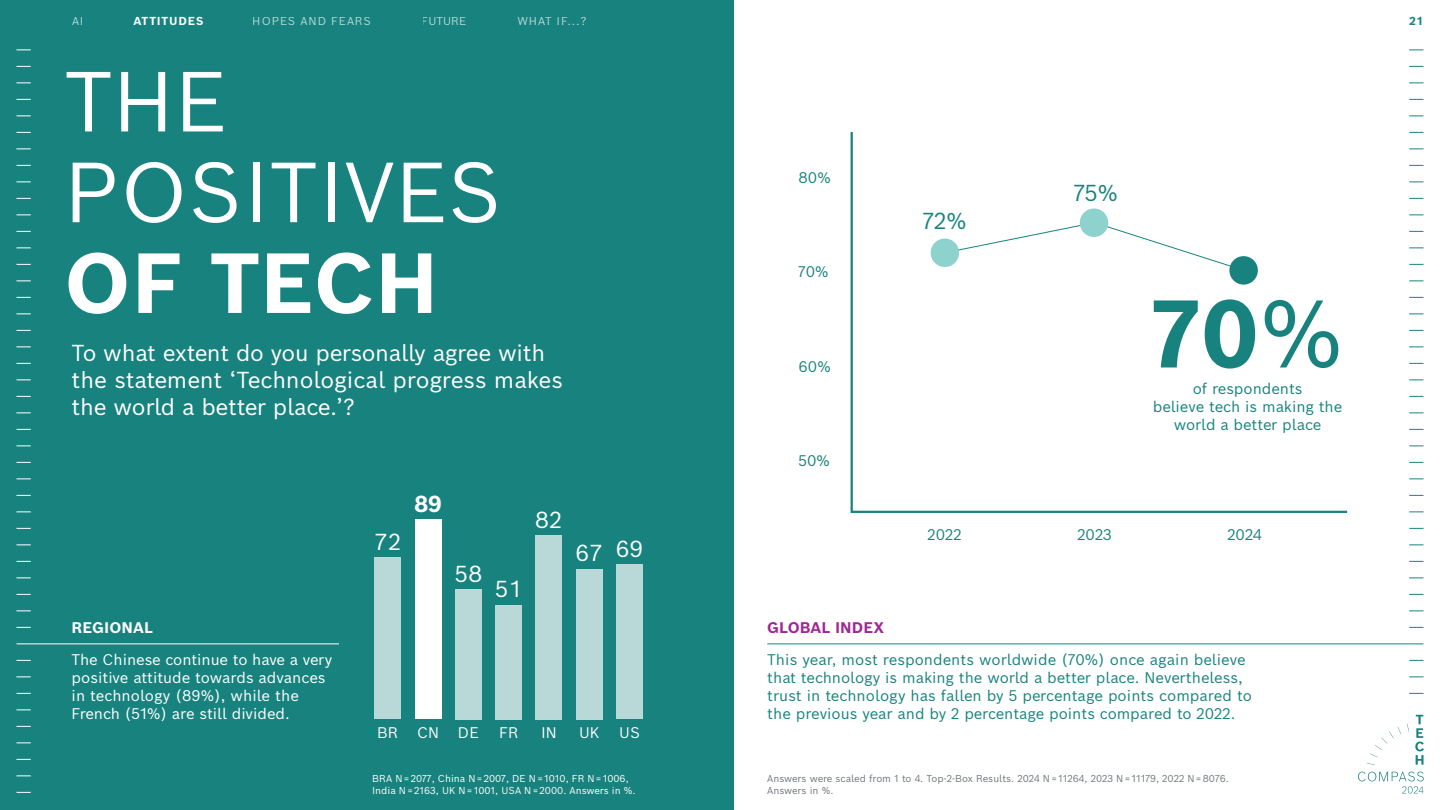
<style>
.page{position:relative;width:1440px;height:810px;background:#fff}
.page>*{position:absolute;margin:0;border:0;box-sizing:border-box;transform-origin:0 0}
.t1{font:700 93.75px "Bosch Sans";color:#18837e}
.t2{font:83.25px/90.8px "Bosch Sans";color:#fff}
.t3{font:700 83.25px "Bosch Sans";color:#fff}
.t4{font:22.5px/27px "Bosch Sans";letter-spacing:-.01em;color:#fff}
.t5{font:22.5px "Bosch Sans";color:#18837e}
.t6{font:700 22.5px "Bosch Sans";color:#fff}
.t7{font:15px/18px "Bosch Sans";color:#18837e}
.t8{font:15px/18px "Bosch Sans";letter-spacing:-.005em;color:#fff}
.t9{font:700 15px "Bosch Sans";letter-spacing:.005em;color:#9e2896}
.t10{font:700 15px "Bosch Sans";letter-spacing:.005em;color:#fff}
.t11{font:11.25px "Bosch Sans";letter-spacing:.075em;color:#fff}
.t12{font:700 11.25px "Bosch Sans";letter-spacing:.07em;color:#fff}
.t13{font:700 11.25px "Bosch Sans";color:#18837e}
.t14{font:9.75px/12px "Bosch Sans";letter-spacing:-.01em;color:#71767c}
.t15{font:9.75px/12px "Bosch Sans";color:#fff}
.s1{font-weight:400}
</style>
<div class="page">
<div style="left:0;top:0;width:734px;height:810px;background:#18837e"></div>
<div style="left:616px;top:564px;width:27px;height:155px;background:#b9d9d8"></div>
<div style="left:576px;top:569px;width:27px;height:150px;background:#b9d9d8"></div>
<div style="left:536px;top:535px;width:26px;height:184px;background:#b9d9d8"></div>
<div style="left:495px;top:605px;width:27px;height:114px;background:#b9d9d8"></div>
<div style="left:455px;top:589px;width:27px;height:130px;background:#b9d9d8"></div>
<div style="left:415px;top:519px;width:26px;height:200px;background:#fff"></div>
<div style="left:374px;top:558px;width:27px;height:161px;background:#b9d9d8"></div>
<hr style="left:851px;top:132px;width:2px;height:381px;background:#18837e">
<hr style="left:851px;top:511px;width:496px;height:2px;background:#18837e">
<div style="left:931px;top:239px;width:28px;height:28px;background:#8dd2cd;border-radius:50%"></div>
<svg style="left:944px;top:222px;width:296px;height:45px"></svg>
<div style="left:1080px;top:209px;width:28px;height:28px;background:#8dd2cd;border-radius:50%"></div>
<div style="left:1229px;top:256px;width:29px;height:29px;background:#18837e;border-radius:50%"></div>
<svg style="left:16px;top:50px;width:15px;height:1px"></svg>
<svg style="left:16px;top:66px;width:15px;height:1px"></svg>
<svg style="left:16px;top:82px;width:15px;height:1px"></svg>
<svg style="left:16px;top:99px;width:15px;height:1px"></svg>
<svg style="left:16px;top:116px;width:15px;height:1px"></svg>
<svg style="left:16px;top:132px;width:15px;height:1px"></svg>
<svg style="left:16px;top:148px;width:15px;height:1px"></svg>
<svg style="left:16px;top:165px;width:15px;height:1px"></svg>
<svg style="left:16px;top:182px;width:15px;height:1px"></svg>
<svg style="left:16px;top:198px;width:15px;height:1px"></svg>
<svg style="left:16px;top:214px;width:15px;height:1px"></svg>
<svg style="left:16px;top:231px;width:15px;height:1px"></svg>
<svg style="left:16px;top:248px;width:15px;height:1px"></svg>
<svg style="left:16px;top:264px;width:15px;height:1px"></svg>
<svg style="left:16px;top:280px;width:15px;height:1px"></svg>
<svg style="left:16px;top:297px;width:15px;height:1px"></svg>
<svg style="left:16px;top:314px;width:15px;height:1px"></svg>
<svg style="left:16px;top:330px;width:15px;height:1px"></svg>
<svg style="left:16px;top:346px;width:15px;height:1px"></svg>
<svg style="left:16px;top:363px;width:15px;height:1px"></svg>
<svg style="left:16px;top:380px;width:15px;height:1px"></svg>
<svg style="left:16px;top:396px;width:15px;height:1px"></svg>
<svg style="left:16px;top:412px;width:15px;height:1px"></svg>
<svg style="left:16px;top:429px;width:15px;height:1px"></svg>
<svg style="left:16px;top:446px;width:15px;height:1px"></svg>
<svg style="left:16px;top:462px;width:15px;height:1px"></svg>
<svg style="left:16px;top:478px;width:15px;height:1px"></svg>
<svg style="left:16px;top:495px;width:15px;height:1px"></svg>
<svg style="left:16px;top:512px;width:15px;height:1px"></svg>
<svg style="left:16px;top:528px;width:15px;height:1px"></svg>
<svg style="left:16px;top:544px;width:15px;height:1px"></svg>
<svg style="left:16px;top:561px;width:15px;height:1px"></svg>
<svg style="left:16px;top:578px;width:15px;height:1px"></svg>
<svg style="left:16px;top:594px;width:15px;height:1px"></svg>
<svg style="left:16px;top:610px;width:15px;height:1px"></svg>
<svg style="left:16px;top:627px;width:15px;height:1px"></svg>
<hr style="left:16px;top:644px;width:323px;height:1px;background:#fff">
<svg style="left:16px;top:660px;width:15px;height:1px"></svg>
<svg style="left:16px;top:676px;width:15px;height:1px"></svg>
<svg style="left:16px;top:693px;width:15px;height:1px"></svg>
<svg style="left:16px;top:710px;width:15px;height:1px"></svg>
<svg style="left:16px;top:726px;width:15px;height:1px"></svg>
<svg style="left:16px;top:742px;width:15px;height:1px"></svg>
<svg style="left:16px;top:759px;width:15px;height:1px"></svg>
<svg style="left:16px;top:776px;width:15px;height:1px"></svg>
<svg style="left:16px;top:792px;width:15px;height:1px"></svg>
<svg style="left:1409px;top:50px;width:15px;height:1px"></svg>
<svg style="left:1409px;top:66px;width:15px;height:1px"></svg>
<svg style="left:1409px;top:82px;width:15px;height:1px"></svg>
<svg style="left:1409px;top:99px;width:15px;height:1px"></svg>
<svg style="left:1409px;top:116px;width:15px;height:1px"></svg>
<svg style="left:1409px;top:132px;width:15px;height:1px"></svg>
<svg style="left:1409px;top:148px;width:15px;height:1px"></svg>
<svg style="left:1409px;top:165px;width:15px;height:1px"></svg>
<svg style="left:1409px;top:182px;width:15px;height:1px"></svg>
<svg style="left:1409px;top:198px;width:15px;height:1px"></svg>
<svg style="left:1409px;top:214px;width:15px;height:1px"></svg>
<svg style="left:1409px;top:231px;width:15px;height:1px"></svg>
<svg style="left:1409px;top:248px;width:15px;height:1px"></svg>
<svg style="left:1409px;top:264px;width:15px;height:1px"></svg>
<svg style="left:1409px;top:280px;width:15px;height:1px"></svg>
<svg style="left:1409px;top:297px;width:15px;height:1px"></svg>
<svg style="left:1409px;top:314px;width:15px;height:1px"></svg>
<svg style="left:1409px;top:330px;width:15px;height:1px"></svg>
<svg style="left:1409px;top:346px;width:15px;height:1px"></svg>
<svg style="left:1409px;top:363px;width:15px;height:1px"></svg>
<svg style="left:1409px;top:380px;width:15px;height:1px"></svg>
<svg style="left:1409px;top:396px;width:15px;height:1px"></svg>
<svg style="left:1409px;top:412px;width:15px;height:1px"></svg>
<svg style="left:1409px;top:429px;width:15px;height:1px"></svg>
<svg style="left:1409px;top:446px;width:15px;height:1px"></svg>
<svg style="left:1409px;top:462px;width:15px;height:1px"></svg>
<svg style="left:1409px;top:478px;width:15px;height:1px"></svg>
<svg style="left:1409px;top:495px;width:15px;height:1px"></svg>
<svg style="left:1409px;top:512px;width:15px;height:1px"></svg>
<svg style="left:1409px;top:528px;width:15px;height:1px"></svg>
<svg style="left:1409px;top:544px;width:15px;height:1px"></svg>
<svg style="left:1409px;top:561px;width:15px;height:1px"></svg>
<svg style="left:1409px;top:578px;width:15px;height:1px"></svg>
<svg style="left:1409px;top:594px;width:15px;height:1px"></svg>
<svg style="left:1409px;top:610px;width:15px;height:1px"></svg>
<svg style="left:1409px;top:627px;width:15px;height:1px"></svg>
<hr style="left:767px;top:644px;width:657px;height:1px;background:#18837e">
<svg style="left:1409px;top:660px;width:15px;height:1px"></svg>
<svg style="left:1409px;top:676px;width:15px;height:1px"></svg>
<svg style="left:1409px;top:693px;width:15px;height:1px"></svg>
<svg style="left:1367px;top:724px;width:42px;height:41px"></svg>
<svg style="left:1415px;top:715px;width:9px;height:50px"></svg>
<svg style="left:1358px;top:772px;width:66px;height:22px"></svg>
<p class="t11" style="left:72px;top:12px;width:13px">AI</p>
<p class="t12" style="left:133px;top:12px;width:72px">ATTITUDES</p>
<p class="t11" style="left:253px;top:12px;width:120px">HOPES AND FEARS</p>
<p class="t11" style="left:422px;top:12px;width:46px">FUTURE</p>
<p class="t11" style="left:517px;top:12px;width:71px">WHAT IF...?</p>
<p class="t13" style="left:1409px;top:12px;width:16px">21</p>
<h2 class="t2" style="left:64px;top:48px;width:440px">THE<br>POSITIVES</h2>
<h2 class="t3" style="left:64px;top:213px;width:376px">OF TECH</h2>
<h3 class="t4" style="left:72px;top:337px;width:493px">To what extent do you personally agree with the statement ‘Technological progress makes the world a better place.’?</h3>
<p class="t10" style="left:72px;top:615px;width:83px">REGIONAL</p>
<h3 class="t4" style="left:374px;top:526px;width:29px">72</h3>
<h3 class="t6" style="left:414px;top:485px;width:29px">89</h3>
<h3 class="t4" style="left:455px;top:558px;width:29px">58</h3>
<h3 class="t4" style="left:495px;top:573px;width:29px">51</h3>
<h3 class="t4" style="left:535px;top:504px;width:29px">82</h3>
<h3 class="t4" style="left:576px;top:535px;width:69px">67 69</h3>
<p class="t7" style="left:799px;top:167px;width:34px">80%</p>
<p class="t7" style="left:799px;top:261px;width:32px">70%</p>
<p class="t7" style="left:799px;top:356px;width:34px">60%</p>
<p class="t7" style="left:799px;top:450px;width:33px">50%</p>
<p class="t9" style="left:767px;top:615px;width:119px">GLOBAL INDEX</p>
<h3 class="t5" style="left:923px;top:202px;width:45px">72%</h3>
<h3 class="t5" style="left:1074px;top:174px;width:45px">75%</h3>
<h1 class="t1" style="left:1152px;top:255px;width:193px">70<span class="s1">%</span></h1>
<p class="t7" style="left:1153px;top:379px;width:191px;text-align:center">of respondents<br>believe tech is making the world a better place</p>
<p class="t7" style="left:928px;top:524px;width:36px">2022</p>
<p class="t7" style="left:1077px;top:524px;width:36px">2023</p>
<p class="t7" style="left:1227px;top:524px;width:36px">2024</p>
<p class="t8" style="left:72px;top:649px;width:262px">The Chinese continue to have a very positive attitude towards advances in technology (89%), while the French (51%) are still divided.</p>
<p class="t7" style="left:767px;top:649px;width:486px">This year, most respondents worldwide (70%) once again believe that technology is making the world a better place. Nevertheless, trust in technology has fallen by 5 percentage points compared to the previous year and by 2 percentage points compared to 2022.</p>
<p class="t8" style="left:377px;top:722px;width:22px">BR</p>
<p class="t8" style="left:417px;top:722px;width:23px">CN</p>
<p class="t8" style="left:458px;top:722px;width:22px">DE</p>
<p class="t8" style="left:499px;top:722px;width:21px">FR</p>
<p class="t8" style="left:541px;top:722px;width:17px">IN</p>
<p class="t8" style="left:579px;top:722px;width:22px">UK</p>
<p class="t8" style="left:619px;top:722px;width:22px">US</p>
<p class="t15" style="left:372px;top:771px;width:265px">BRA N = 2077, China N = 2007, DE N = 1010, FR N = 1006,<br>India N = 2163, UK N = 1001, USA N = 2000. Answers in %.</p>
<p class="t14" style="left:767px;top:771px;width:463px">Answers were scaled from 1 to 4. Top-2-Box Results. 2024 N = 11264, 2023 N = 11179, 2022 N = 8076.<br>Answers in %.</p>
</div>
